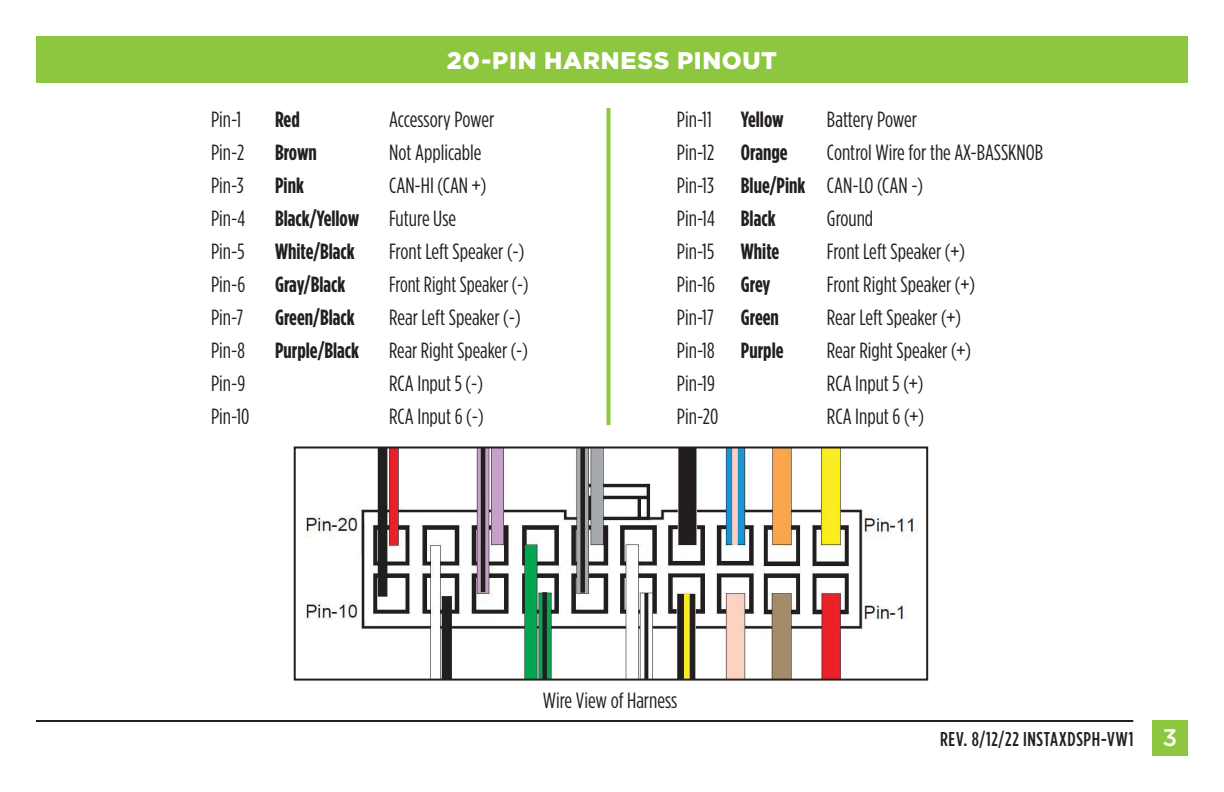
<style>
.page{position:relative;width:1224px;height:792px;background:#fff}
.page>*{position:absolute;margin:0;border:0;box-sizing:border-box;transform-origin:0 0}
.t1{font:900 24px "Gotham";letter-spacing:.03em;color:#fff}
.t2{font:22px/33px "Gotham Condensed";color:#231f20}
.t3{font:700 22px "Gotham Condensed";color:#231f20}
.t4{font:22px "Gotham Condensed";color:#231f20;scale:.96 1}
.t5{font:500 20px "Gotham Condensed";letter-spacing:.035em;color:#231f20}
.s1{font-weight:700}
.s2{font-family:"Gotham";font-size:24px;color:#fff}
</style>
<div class="page">
<div style="left:36px;top:36px;width:1152px;height:46px;background:#8dc73f"></div>
<div style="left:1152px;top:720px;width:36px;height:36px;background:#8dc73f"></div>
<hr style="left:36px;top:720px;width:1097px;height:2px;background:#231f20">
<svg style="left:606px;top:108px;width:4px;height:317px"></svg>
<img style="left:303px;top:449px;width:615px;height:229px">
<div style="left:294px;top:446px;width:634px;height:235px;border:2px solid #231f20"></div>
<p class="t1" style="left:447px;top:46px;width:332px">20-PIN HARNESS PINOUT</p>
<p class="t2" style="left:211px;top:102px;width:32px">Pin-1</p>
<p class="t3" style="left:275px;top:107px;width:26px">Red</p>
<p class="t2" style="left:389px;top:102px;width:107px">Accessory Power</p>
<p class="t2" style="left:211px;top:135px;width:35px">Pin-2</p>
<p class="t3" style="left:275px;top:140px;width:43px">Brown</p>
<p class="t2" style="left:389px;top:135px;width:94px">Not Applicable</p>
<p class="t2" style="left:211px;top:168px;width:34px">Pin-3</p>
<p class="t3" style="left:275px;top:173px;width:30px">Pink</p>
<p class="t2" style="left:389px;top:168px;width:99px">CAN-HI (CAN +)</p>
<p class="t2" style="left:211px;top:201px;width:36px">Pin-4</p>
<p class="t3" style="left:275px;top:206px;width:86px">Black/Yellow</p>
<p class="t2" style="left:389px;top:201px;width:69px">Future Use</p>
<p class="t2" style="left:211px;top:234px;width:35px">Pin-5</p>
<p class="t3" style="left:275px;top:239px;width:81px">White/Black</p>
<p class="t2" style="left:389px;top:234px;width:137px">Front Left Speaker (-)</p>
<p class="t2" style="left:211px;top:267px;width:36px">Pin-6</p>
<p class="t3" style="left:275px;top:272px;width:72px">Gray/Black</p>
<p class="t4" style="left:389px;top:272px;width:147px">Front Right Speaker (-)</p>
<p class="t2" style="left:211px;top:300px;width:34px">Pin-7</p>
<p class="t3" style="left:275px;top:305px;width:81px">Green/Black</p>
<p class="t2" style="left:389px;top:300px;width:133px">Rear Left Speaker (-)</p>
<p class="t2" style="left:211px;top:333px;width:35px">Pin-8</p>
<p class="t3" style="left:275px;top:338px;width:85px">Purple/Black</p>
<p class="t2" style="left:389px;top:333px;width:140px">Rear Right Speaker (-)</p>
<p class="t2" style="left:211px;top:366px;width:36px">Pin-9</p>
<p class="t2" style="left:389px;top:366px;width:95px">RCA Input 5 (-)</p>
<p class="t2" style="left:211px;top:399px;width:40px">Pin-10</p>
<p class="t2" style="left:389px;top:399px;width:96px">RCA Input 6 (-)</p>
<p class="t2" style="left:677px;top:102px;width:36px">Pin-11</p>
<p class="t3" style="left:741px;top:107px;width:44px">Yellow</p>
<p class="t2" style="left:827px;top:102px;width:92px">Battery Power</p>
<p class="t2" style="left:677px;top:135px;width:112px">Pin-12 <span class="s1">Orange</span></p>
<p class="t2" style="left:677px;top:135px;width:368px;text-indent:150px">Control Wire for the AX-BASSKNOB<br>Pin-13 <span class="s1">Blue/Pink</span> CAN-LO (CAN -)<br>Pin-14 <span class="s1">Black</span></p>
<p class="t2" style="left:827px;top:201px;width:48px">Ground</p>
<p class="t2" style="left:677px;top:234px;width:104px">Pin-15 <span class="s1">White</span></p>
<p class="t2" style="left:827px;top:234px;width:140px">Front Left Speaker (+)</p>
<p class="t2" style="left:677px;top:267px;width:95px">Pin-16 <span class="s1">Grey</span></p>
<p class="t2" style="left:827px;top:267px;width:150px">Front Right Speaker (+)</p>
<p class="t2" style="left:677px;top:300px;width:103px">Pin-17 <span class="s1">Green</span></p>
<p class="t2" style="left:827px;top:300px;width:136px">Rear Left Speaker (+)</p>
<p class="t2" style="left:677px;top:333px;width:108px">Pin-18 <span class="s1">Purple</span></p>
<p class="t2" style="left:827px;top:333px;width:146px">Rear Right Speaker (+)</p>
<p class="t2" style="left:677px;top:366px;width:40px">Pin-19</p>
<p class="t2" style="left:827px;top:366px;width:98px">RCA Input 5 (+)</p>
<p class="t2" style="left:677px;top:399px;width:43px">Pin-20</p>
<p class="t2" style="left:827px;top:399px;width:99px">RCA Input 6 (+)</p>
<p class="t2" style="left:543px;top:683px;width:136px">Wire View of Harness</p>
<p class="t5" style="left:940px;top:728px;width:239px">REV. 8/12/22 INSTAXDSPH-VW1 <span class="s2">3</span></p>
</div>
